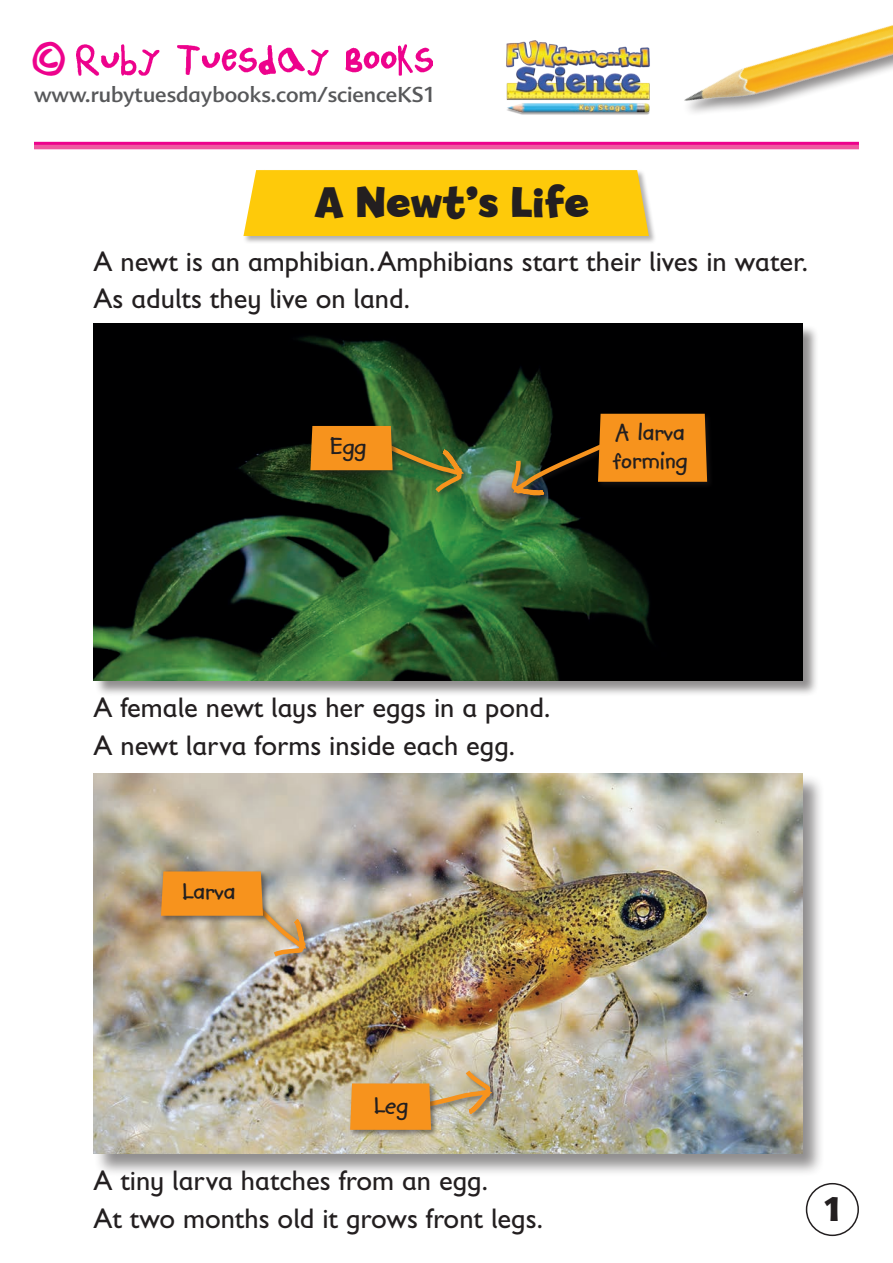
<style>
.page{position:relative;width:893px;height:1263px;background:#fff}
.page>*{position:absolute;margin:0;border:0;box-sizing:border-box;transform-origin:0 0}
.A_head{font:700 45px "Billy";color:#231f20}
.t1{font:34.05px "Childs Play Age Six";color:#ed028c}
.t2{font:900 33px "Advert";color:#231f20}
.t3{font:28.5px/37.5px "Gill Sans Infant";color:#231f20}
.t4{font:700 27px/28.5px "Kidprint";color:#231f20}
.t5{font:21px "Advert";color:#57585a}
</style>
<div class="page">
<div style="left:243px;top:169px;width:413px;height:75px;background:#231f20;opacity:.35"></div>
<div style="left:243px;top:170px;width:375px;height:66px;background:#feca0a"></div>
<img style="left:76px;top:45px;width:356px;height:31px">
<img style="left:506px;top:40px;width:112px;height:75px">
<div style="left:806px;top:1183px;width:53px;height:53px;border:2px solid #231f20;border-radius:50%"></div>
<svg style="left:34px;top:142px;width:584px;height:3px;background:#ed078d"></svg>
<hr style="left:34px;top:145px;width:825px;height:4px;background:#ef59a1">
<img style="left:618px;top:25px;width:275px;height:219px">
<div style="left:94px;top:324px;width:725px;height:373px;background:#231f20;opacity:.5"></div>
<img style="left:94px;top:324px;width:708px;height:356px">
<div style="left:93px;top:774px;width:732px;height:403px;background:#231f20;opacity:.5"></div>
<img style="left:94px;top:774px;width:708px;height:379px">
<div style="left:348px;top:1082px;width:91px;height:55px;background:#231f20;opacity:.5"></div>
<svg style="left:350px;top:1066px;width:146px;height:64px;background:#d6a665"></svg>
<div style="left:223px;top:871px;width:90px;height:93px;background:#231f20;opacity:.5"></div>
<svg style="left:136px;top:799px;width:174px;height:161px;background:#c8ae8a"></svg>
<div style="left:359px;top:431px;width:111px;height:68px;background:#231f20;opacity:.5"></div>
<div style="left:309px;top:424px;width:91px;height:54px;background:#231f20;opacity:.5"></div>
<svg style="left:310px;top:426px;width:157px;height:71px;background:#776d26"></svg>
<div style="left:510px;top:439px;width:109px;height:64px;background:#231f20;opacity:.5"></div>
<div style="left:596px;top:412px;width:119px;height:77px;background:#000001"></div>
<svg style="left:507px;top:382px;width:204px;height:113px;background:#5e4213"></svg>
<p class="t1" style="left:31px;top:42px;width:37px">©</p>
<p class="t5" style="left:34px;top:81px;width:401px">www.rubytuesdaybooks.com/scienceKS1</p>
<p class="A_head" style="left:314px;top:176px;width:277px">A Newt’s Life</p>
<p class="t3" style="left:94px;top:242px;width:716px">A newt is an amphibian. Amphibians start their lives in water.<br>As adults they live on land.</p>
<p class="t4" style="left:329px;top:432px;width:38px">Egg</p>
<p class="t4" style="left:613px;top:418px;width:76px">A larva forming</p>
<p class="t3" style="left:94px;top:689px;width:458px">A female newt lays her eggs in a pond.</p>
<p class="t3" style="left:94px;top:726px;width:423px">A newt larva forms inside each egg.</p>
<p class="t4" style="left:181px;top:877px;width:56px">Larva</p>
<p class="t4" style="left:373px;top:1091px;width:36px">Leg</p>
<p class="t3" style="left:94px;top:1162px;width:396px">A tiny larva hatches from an egg.</p>
<p class="t3" style="left:94px;top:1199px;width:451px">At two months old it grows front legs.</p>
<p class="t2" style="left:825px;top:1188px;width:16px">1</p>
</div>
